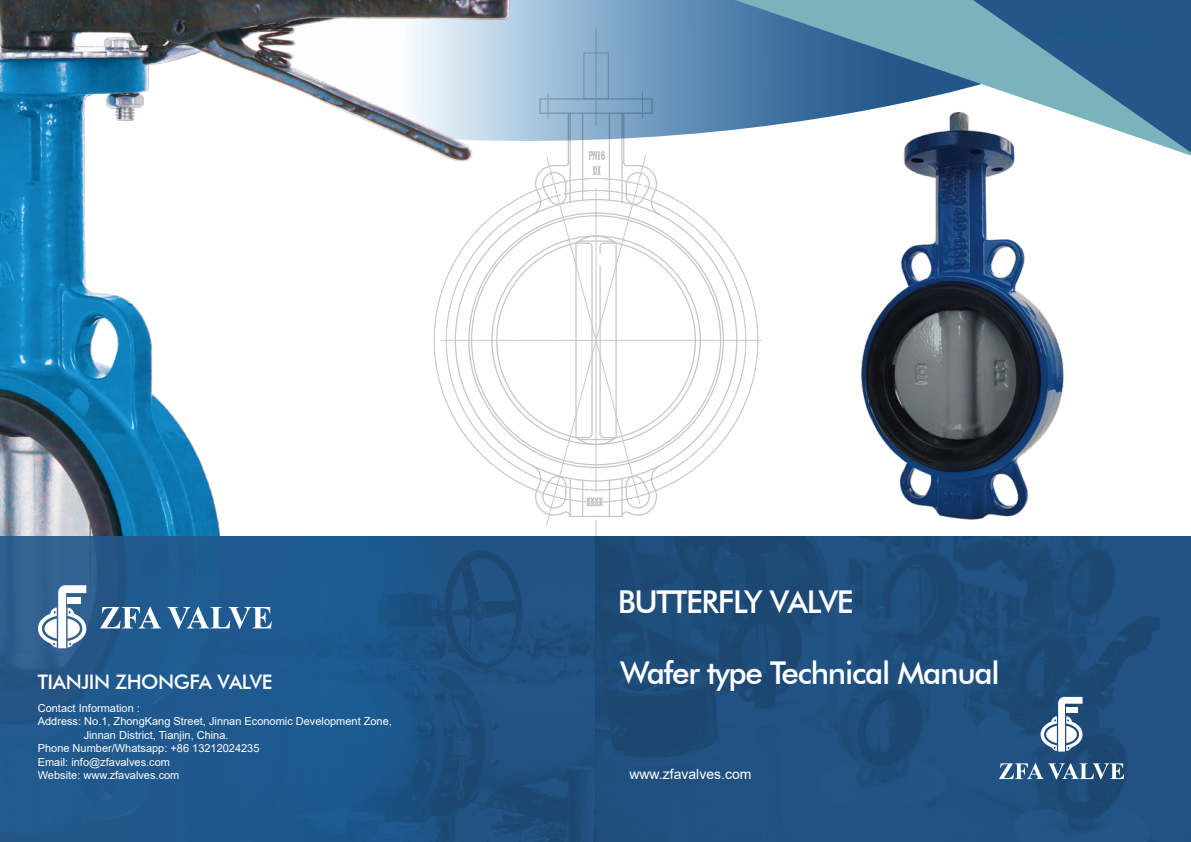
<style>
.page{position:relative;width:1191px;height:842px;background:#fff}
.page>*{position:absolute;margin:0;border:0;box-sizing:border-box;transform-origin:0 0}
.t1{font:500 31.4px "Futura BT";letter-spacing:-.04em;color:#fff}
.t2{font:500 20px "Futura BT";letter-spacing:-.02em;color:#fff}
.t3{font:14px "Arial";color:#fff}
.t4{font:11px "Arial";color:#fff}
</style>
<div class="page">
<svg style="left:521px;top:0;width:189px;height:151px;background:#8cafcd"></svg>
<img style="left:0;top:0;width:521px;height:536px">
<img style="left:443px;top:536px;width:748px;height:306px">
<div style="left:0;top:536px;width:443px;height:306px;background:#1f578b"></div>
<svg style="left:710px;top:0;width:251px;height:132px;background:#578aab"></svg>
<svg style="left:961px;top:0;width:230px;height:156px;background:#44779d"></svg>
<img style="left:0;top:536px;width:521px;height:298px">
<svg style="left:642px;top:92px;width:1px;height:26px"></svg>
<svg style="left:547px;top:93px;width:1px;height:25px"></svg>
<svg style="left:539px;top:99px;width:2px;height:14px"></svg>
<svg style="left:651px;top:100px;width:1px;height:13px"></svg>
<hr style="left:567px;top:113px;width:2px;height:50px;background:#040000">
<hr style="left:623px;top:113px;width:1px;height:50px;background:#040000">
<hr style="left:582px;top:113px;width:1px;height:87px;background:#040000">
<hr style="left:540px;top:98px;width:112px;height:2px;background:#040000">
<hr style="left:540px;top:113px;width:112px;height:1px;background:#040000">
<hr style="left:621px;top:113px;width:1px;height:89px;background:#040000">
<hr style="left:609px;top:113px;width:1px;height:87px;background:#040000">
<hr style="left:569px;top:113px;width:2px;height:89px;background:#040000">
<svg style="left:596px;top:29px;width:1px;height:97px"></svg>
<svg style="left:434px;top:151px;width:327px;height:386px"></svg>
<img style="left:789px;top:81px;width:331px;height:471px">
<svg style="left:999px;top:763px;width:125px;height:16px"></svg>
<svg style="left:1040px;top:697px;width:43px;height:54px"></svg>
<div style="left:1066px;top:707px;width:12px;height:6px;background:#fff"></div>
<svg style="left:38px;top:585px;width:49px;height:63px;background:#94adc5"></svg>
<svg style="left:100px;top:607px;width:61px;height:21px"></svg>
<svg style="left:168px;top:607px;width:104px;height:22px"></svg>
<div style="left:68px;top:597px;width:13px;height:6px;background:#fff"></div>
<h2 class="t2" style="left:38px;top:670px;width:236px">TIANJIN ZHONGFA VALVE</h2>
<p class="t4" style="left:38px;top:700px;width:104px">Contact Information :</p>
<p class="t4" style="left:38px;top:714px;width:356px">Address: No.1, ZhongKang Street, Jinnan Economic Development Zone,</p>
<p class="t4" style="left:84px;top:727px;width:146px">Jinnan District, Tianjin, China.</p>
<p class="t4" style="left:38px;top:741px;width:223px">Phone Number/Whatsapp: +86 13212024235</p>
<p class="t4" style="left:38px;top:754px;width:134px">Email: info@zfavalves.com</p>
<p class="t4" style="left:38px;top:767px;width:143px">Website: www.zfavalves.com</p>
<h1 class="t1" style="left:617px;top:583px;width:237px">BUTTERFLY VALVE</h1>
<h1 class="t1" style="left:620px;top:654px;width:381px">Wafer type Technical Manual</h1>
<p class="t3" style="left:629px;top:764px;width:124px">www.zfavalves.com</p>
</div>
